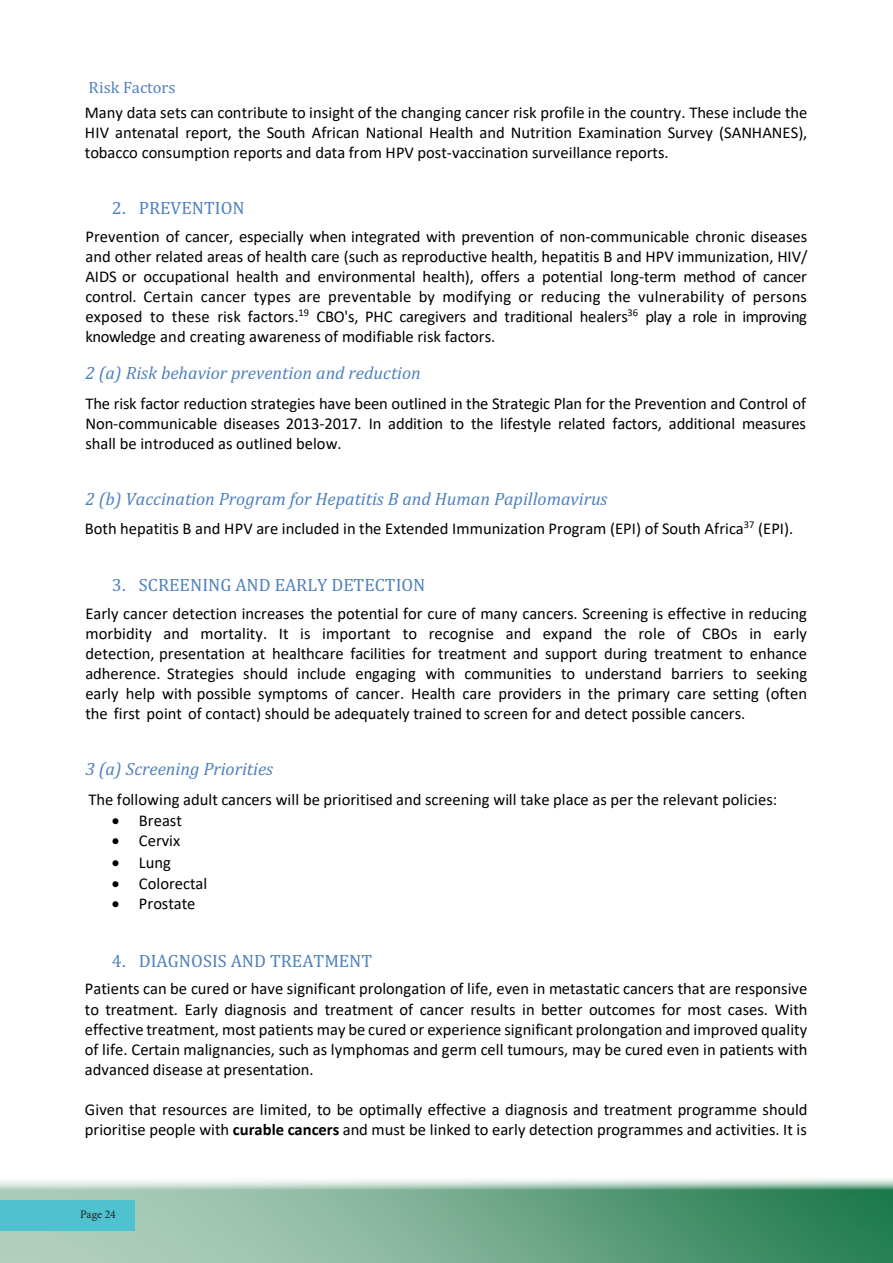
<style>
.page{position:relative;width:893px;height:1263px;background:#fff}
.page>*{position:absolute;margin:0;border:0;box-sizing:border-box;transform-origin:0 0}
.t1{font:italic 18px "Cambria";color:#4f81bd}
.t2{font:18px "Cambria";color:#4f81bd}
.t3{font:16.5px/20.1px "Calibri";color:#000;text-align:justify}
.t4{font:11.7px "Minion Pro";letter-spacing:-.005em;color:#231f20}
.s1{font-family:"Cambria";color:#4f81bd}
.s2{font-weight:700}
</style>
<div class="page">
<svg style="left:0;top:1179px;width:893px;height:84px;background:#7cb095"></svg>
<div style="left:0;top:1200px;width:135px;height:30px;background:#4ec3cf"></div>
<p class="t3" style="left:85px;top:74px;width:724px;line-height:25.2px"><span class="s1">Risk Factors<br></span>Many data sets can contribute to insight of the changing cancer risk profile in the country. These include the</p>
<p class="t3" style="left:85px;top:122px;width:724px">HIV antenatal report, the South African National Health and Nutrition Examination Survey (SANHANES), tobacco consumption reports and data from HPV post-vaccination surveillance reports.</p>
<p class="t2" style="left:112px;top:197px;width:134px">2. PREVENTION</p>
<p class="t3" style="left:85px;top:226px;width:723px">Prevention of cancer, especially when integrated with prevention of non-communicable chronic diseases and other related areas of health care (such as reproductive health, hepatitis B and HPV immunization, HIV/ AIDS or occupational health and environmental health), offers a potential long-term method of cancer control. Certain cancer types are preventable by modifying or reducing the vulnerability of persons exposed to these risk factors.<sup>19</sup> CBO's, PHC caregivers and traditional healers<sup>36</sup> play a role in improving knowledge and creating awareness of modifiable risk factors.</p>
<p class="t1" style="left:85px;top:360px;width:337px">2 (a) Risk behavior prevention and reduction</p>
<p class="t3" style="left:85px;top:393px;width:722px">The risk factor reduction strategies have been outlined in the Strategic Plan for the Prevention and Control of Non-communicable diseases 2013-2017. In addition to the lifestyle related factors, additional measures shall be introduced as outlined below.</p>
<p class="t1" style="left:85px;top:486px;width:524px">2 (b) Vaccination Program for Hepatitis B and Human Papillomavirus</p>
<p class="t3" style="left:85px;top:518px;width:710px">Both hepatitis B and HPV are included in the Extended Immunization Program (EPI) of South Africa<sup>37</sup> (EPI).</p>
<p class="t2" style="left:112px;top:574px;width:315px">3. SCREENING AND EARLY DETECTION</p>
<p class="t3" style="left:85px;top:603px;width:723px">Early cancer detection increases the potential for cure of many cancers. Screening is effective in reducing morbidity and mortality. It is important to recognise and expand the role of CBOs in early detection, presentation at healthcare facilities for treatment and support during treatment to enhance adherence. Strategies should include engaging with communities to understand barriers to seeking early help with possible symptoms of cancer. Health care providers in the primary care setting (often the first point of contact) should be adequately trained to screen for and detect possible cancers.</p>
<p class="t1" style="left:85px;top:756px;width:189px">3 (a) Screening Priorities</p>
<p class="t3" style="left:89px;top:789px;width:690px">The following adult cancers will be prioritised and screening will take place as per the relevant policies:</p>
<p class="t3" style="left:112px;top:810px;width:71px">• Breast</p>
<p class="t3" style="left:112px;top:830px;width:70px">• Cervix</p>
<p class="t3" style="left:112px;top:852px;width:60px">• Lung</p>
<p class="t3" style="left:112px;top:873px;width:97px">• Colorectal</p>
<p class="t3" style="left:112px;top:893px;width:85px">• Prostate</p>
<p class="t2" style="left:112px;top:950px;width:262px">4. DIAGNOSIS AND TREATMENT</p>
<p class="t3" style="left:85px;top:978px;width:724px">Patients can be cured or have significant prolongation of life, even in metastatic cancers that are responsive to treatment. Early diagnosis and treatment of cancer results in better outcomes for most cases. With effective treatment, most patients may be cured or experience significant prolongation and improved quality of life. Certain malignancies, such as lymphomas and germ cell tumours, may be cured even in patients with advanced disease at presentation.</p>
<p class="t3" style="left:85px;top:1099px;width:724px">Given that resources are limited, to be optimally effective a diagnosis and treatment programme should prioritise people with <span class="s2">curable cancers</span> and must be linked to early detection programmes and activities. It is</p>
<p class="t4" style="left:80px;top:1206px;width:37px">Page 24</p>
</div>
